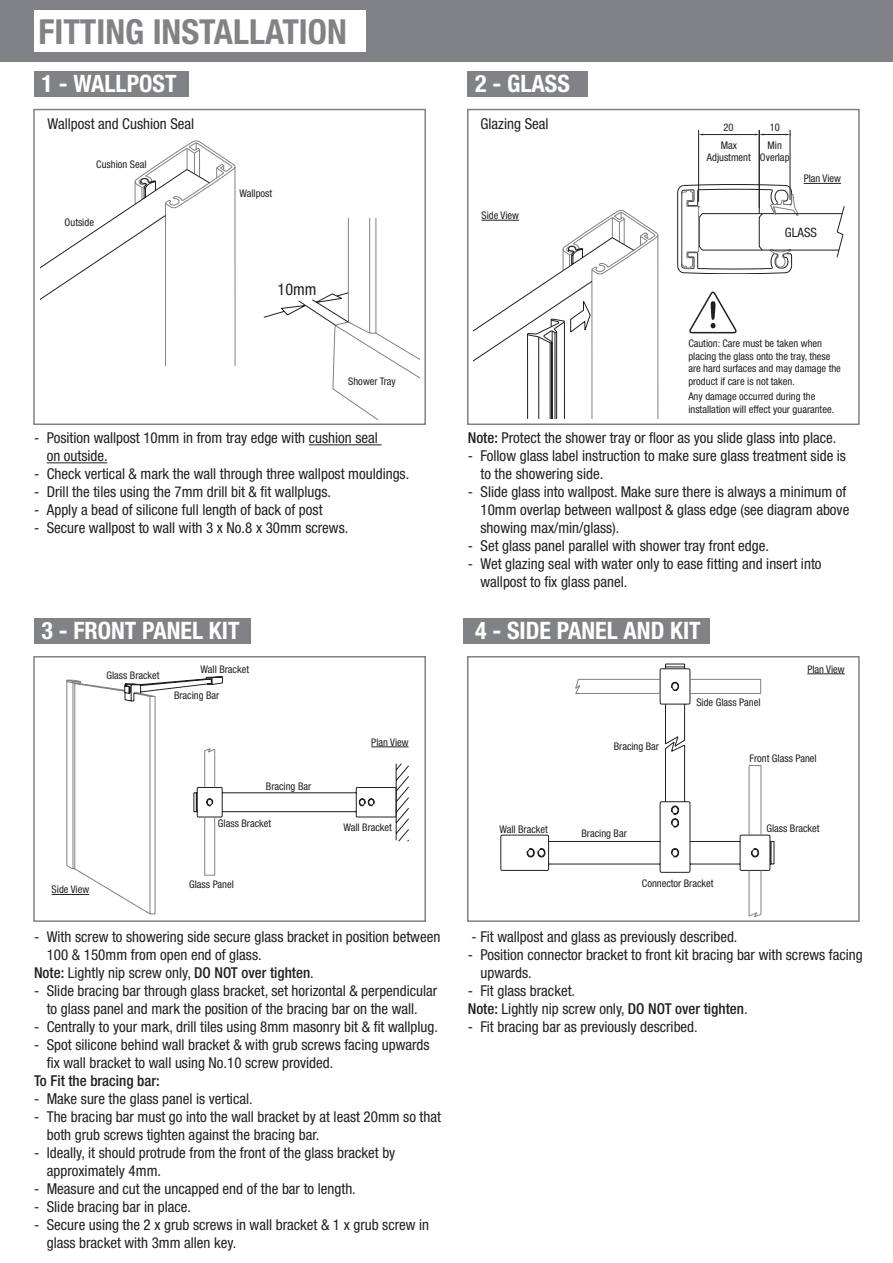
<style>
.page{position:relative;width:893px;height:1263px;background:#fff}
.page>*{position:absolute;margin:0;border:0;box-sizing:border-box;transform-origin:0 0}
.t1{font:700 condensed 34.5px "Helvetica Neue";color:#808285}
.t2{font:700 condensed 24px "Helvetica Neue";color:#fff}
.t3{font:condensed 16.2px "Helvetica Neue";color:#231f20}
.Paragraph_Style_1{font:condensed 15px/18px "Helvetica Neue";color:#231f20}
.Paragraph_Style_1-2{font:500 condensed 15px "Helvetica Neue";color:#231f20}
.t4{font:condensed 12.9px "Helvetica Neue";color:#231f20}
.Paragraph_Style_1-3{font:condensed 10.5px "Helvetica Neue";color:#231f20}
.Paragraph_Style_1_No{font:condensed 10.5px/12.6px "Helvetica Neue";color:#231f20}
.s1{font-weight:500}
.s2{font-weight:400}
</style>
<div class="page">
<div style="left:0;top:0;width:893px;height:62px;background:#808285"></div>
<div style="left:34px;top:71px;width:154px;height:26px;background:#808285"></div>
<div style="left:34px;top:10px;width:332px;height:42px;background:#fff"></div>
<div style="left:34px;top:618px;width:217px;height:25px;background:#808285"></div>
<div style="left:467px;top:71px;width:120px;height:26px;background:#808285"></div>
<div style="left:463px;top:618px;width:247px;height:25px;background:#808285"></div>
<hr style="left:309px;top:444px;width:72px;height:1px;background:#231f20">
<hr style="left:47px;top:462px;width:60px;height:1px;background:#231f20">
<div style="left:33px;top:109px;width:393px;height:316px;border:2px solid #808285"></div>
<div style="left:33px;top:656px;width:393px;height:266px;border:2px solid #808285"></div>
<div style="left:467px;top:109px;width:393px;height:316px;border:2px solid #808285"></div>
<div style="left:467px;top:656px;width:393px;height:266px;border:2px solid #808285"></div>
<svg style="left:473px;top:210px;width:231px;height:209px"></svg>
<svg style="left:41px;top:140px;width:195px;height:226px"></svg>
<svg style="left:263px;top:218px;width:156px;height:201px"></svg>
<svg style="left:677px;top:130px;width:167px;height:144px"></svg>
<hr style="left:804px;top:183px;width:37px;height:1px;background:#231f20">
<svg style="left:500px;top:664px;width:274px;height:207px"></svg>
<svg style="left:575px;top:678px;width:187px;height:239px"></svg>
<svg style="left:665px;top:666px;width:20px;height:1px"></svg>
<svg style="left:689px;top:292px;width:48px;height:41px"></svg>
<svg style="left:66px;top:676px;width:343px;height:238px"></svg>
<hr style="left:371px;top:746px;width:38px;height:1px;background:#231f20">
<hr style="left:807px;top:673px;width:38px;height:1px;background:#231f20">
<hr style="left:52px;top:894px;width:37px;height:1px;background:#231f20">
<hr style="left:481px;top:220px;width:38px;height:1px;background:#231f20">
<p class="t1" style="left:39px;top:10px;width:310px">FITTING INSTALLATION</p>
<p class="t2" style="left:41px;top:69px;width:137px">1 - WALLPOST</p>
<p class="t2" style="left:475px;top:69px;width:96px">2 - GLASS</p>
<p class="Paragraph_Style_1" style="left:48px;top:115px;width:148px">Wallpost and Cushion Seal</p>
<p class="Paragraph_Style_1" style="left:480px;top:115px;width:70px">Glazing Seal</p>
<p class="Paragraph_Style_1-3" style="left:96px;top:158px;width:52px">Cushion Seal</p>
<p class="Paragraph_Style_1-3" style="left:65px;top:217px;width:31px">Outside</p>
<p class="Paragraph_Style_1-3" style="left:239px;top:187px;width:34px">Wallpost</p>
<p class="t3" style="left:278px;top:280px;width:40px">10mm</p>
<p class="Paragraph_Style_1-3" style="left:348px;top:376px;width:49px">Shower Tray</p>
<p class="Paragraph_Style_1-3" style="left:481px;top:209px;width:39px">Side View</p>
<p class="Paragraph_Style_1-3" style="left:724px;top:121px;width:12px">20</p>
<p class="Paragraph_Style_1-3" style="left:770px;top:121px;width:12px">10</p>
<p class="Paragraph_Style_1-3" style="left:768px;top:139px;width:16px">Min</p>
<p class="Paragraph_Style_1-3" style="left:760px;top:152px;width:31px">Overlap</p>
<p class="Paragraph_Style_1-3" style="left:721px;top:139px;width:18px">Max</p>
<p class="Paragraph_Style_1-3" style="left:707px;top:152px;width:45px">Adjustment</p>
<p class="Paragraph_Style_1-3" style="left:804px;top:173px;width:39px">Plan View</p>
<p class="t4" style="left:785px;top:225px;width:34px">GLASS</p>
<p class="Paragraph_Style_1_No" style="left:688px;top:337px;width:154px">Caution: Care must be taken when placing the glass onto the tray, these are hard surfaces and may damage the product if care is not taken.</p>
<p class="Paragraph_Style_1_No" style="left:688px;top:390px;width:147px">Any damage occurred during the installation will effect your guarantee.</p>
<p class="Paragraph_Style_1" style="left:47px;top:429px;width:333px;text-indent:-13px">- Position wallpost 10mm in from tray edge with cushion seal on outside.</p>
<p class="Paragraph_Style_1" style="left:34px;top:465px;width:377px">- Check vertical &amp; mark the wall through three wallpost mouldings.</p>
<p class="Paragraph_Style_1" style="left:34px;top:483px;width:299px">- Drill the tiles using the 7mm drill bit &amp; fit wallplugs.</p>
<p class="Paragraph_Style_1" style="left:34px;top:501px;width:290px">- Apply a bead of silicone full length of back of post</p>
<p class="Paragraph_Style_1" style="left:34px;top:519px;width:316px">- Secure wallpost to wall with 3 x No.8 x 30mm screws.</p>
<p class="Paragraph_Style_1" style="left:468px;top:429px;width:370px"><span class="s1">Note:</span> Protect the shower tray or floor as you slide glass into place.</p>
<p class="Paragraph_Style_1" style="left:480px;top:447px;width:367px;text-indent:-13px">- Follow glass label instruction to make sure glass treatment side is to the showering side.</p>
<p class="Paragraph_Style_1" style="left:480px;top:483px;width:370px;text-indent:-13px">- Slide glass into wallpost. Make sure there is always a minimum of<br>10mm overlap between wallpost &amp; glass edge (see diagram above showing max/min/glass).</p>
<p class="Paragraph_Style_1" style="left:468px;top:537px;width:303px">- Set glass panel parallel with shower tray front edge.</p>
<p class="Paragraph_Style_1" style="left:480px;top:555px;width:342px;text-indent:-13px">- Wet glazing seal with water only to ease fitting and insert into wallpost to fix glass panel.</p>
<p class="t2" style="left:41px;top:616px;width:200px">3 - FRONT PANEL KIT</p>
<p class="t2" style="left:475px;top:616px;width:227px">4 - SIDE PANEL AND KIT</p>
<p class="Paragraph_Style_1-3" style="left:106px;top:669px;width:55px">Glass Bracket</p>
<p class="Paragraph_Style_1-3" style="left:200px;top:663px;width:50px">Wall Bracket</p>
<p class="Paragraph_Style_1-3" style="left:174px;top:689px;width:47px">Bracing Bar</p>
<p class="Paragraph_Style_1-3" style="left:371px;top:736px;width:39px">Plan View</p>
<p class="Paragraph_Style_1-3" style="left:614px;top:740px;width:47px">Bracing Bar</p>
<p class="Paragraph_Style_1-3" style="left:696px;top:696px;width:66px">Side Glass Panel</p>
<p class="Paragraph_Style_1-3" style="left:807px;top:663px;width:39px">Plan View</p>
<p class="Paragraph_Style_1-3" style="left:52px;top:884px;width:39px">Side View</p>
<p class="Paragraph_Style_1-3" style="left:266px;top:780px;width:47px">Bracing Bar</p>
<p class="Paragraph_Style_1-3" style="left:218px;top:817px;width:55px">Glass Bracket</p>
<p class="Paragraph_Style_1-3" style="left:189px;top:878px;width:46px">Glass Panel</p>
<p class="Paragraph_Style_1-3" style="left:343px;top:821px;width:50px">Wall Bracket</p>
<p class="Paragraph_Style_1" style="left:47px;top:927px;width:395px;text-indent:-13px">- With screw to showering side secure glass bracket in position between<br>100 &amp; 150mm from open end of glass.</p>
<p class="Paragraph_Style_1-2" style="left:34px;top:963px;width:281px">Note: <span class="s2">Lightly nip screw only,</span> DO NOT over tighten<span class="s2">.</span></p>
<p class="Paragraph_Style_1" style="left:34px;top:981px;width:405px;text-align:center">- Slide bracing bar through glass bracket, set horizontal &amp; perpendicular to glass panel and mark the position of the bracing bar on the wall.</p>
<p class="Paragraph_Style_1" style="left:34px;top:1017px;width:406px">- Centrally to your mark, drill tiles using 8mm masonry bit &amp; fit wallplug.</p>
<p class="Paragraph_Style_1" style="left:47px;top:1035px;width:384px;text-indent:-13px">- Spot silicone behind wall bracket &amp; with grub screws facing upwards fix wall bracket to wall using No.10 screw provided.</p>
<p class="Paragraph_Style_1-2" style="left:34px;top:1071px;width:127px">To Fit the bracing bar:</p>
<p class="Paragraph_Style_1" style="left:34px;top:1089px;width:220px">- Make sure the glass panel is vertical.</p>
<p class="Paragraph_Style_1" style="left:47px;top:1107px;width:396px;text-indent:-13px">- The bracing bar must go into the wall bracket by at least 20mm so that both grub screws tighten against the bracing bar.</p>
<p class="Paragraph_Style_1" style="left:47px;top:1143px;width:350px;text-indent:-13px">- Ideally, it should protrude from the front of the glass bracket by approximately 4mm.</p>
<p class="Paragraph_Style_1" style="left:34px;top:1179px;width:323px">- Measure and cut the uncapped end of the bar to length.</p>
<p class="Paragraph_Style_1" style="left:34px;top:1197px;width:159px">- Slide bracing bar in place.</p>
<p class="Paragraph_Style_1" style="left:47px;top:1215px;width:384px;text-indent:-13px">- Secure using the 2 x grub screws in wall bracket &amp; 1 x grub screw in glass bracket with 3mm allen key.</p>
<p class="Paragraph_Style_1-3" style="left:499px;top:823px;width:50px">Wall Bracket</p>
<p class="Paragraph_Style_1-3" style="left:581px;top:827px;width:47px">Bracing Bar</p>
<p class="Paragraph_Style_1-3" style="left:642px;top:877px;width:73px">Connector Bracket</p>
<p class="Paragraph_Style_1-3" style="left:750px;top:752px;width:69px">Front Glass Panel</p>
<p class="Paragraph_Style_1-3" style="left:766px;top:822px;width:55px">Glass Bracket</p>
<p class="Paragraph_Style_1" style="left:471px;top:927px;width:268px">- Fit wallpost and glass as previously described.</p>
<p class="Paragraph_Style_1" style="left:480px;top:945px;width:384px;text-indent:-13px">- Position connector bracket to front kit bracing bar with screws facing upwards.</p>
<p class="Paragraph_Style_1" style="left:468px;top:981px;width:109px">- Fit glass bracket.</p>
<p class="Paragraph_Style_1-2" style="left:468px;top:999px;width:281px">Note: <span class="s2">Lightly nip screw only,</span> DO NOT over tighten<span class="s2">.</span></p>
<p class="Paragraph_Style_1" style="left:468px;top:1017px;width:232px">- Fit bracing bar as previously described.</p>
</div>
